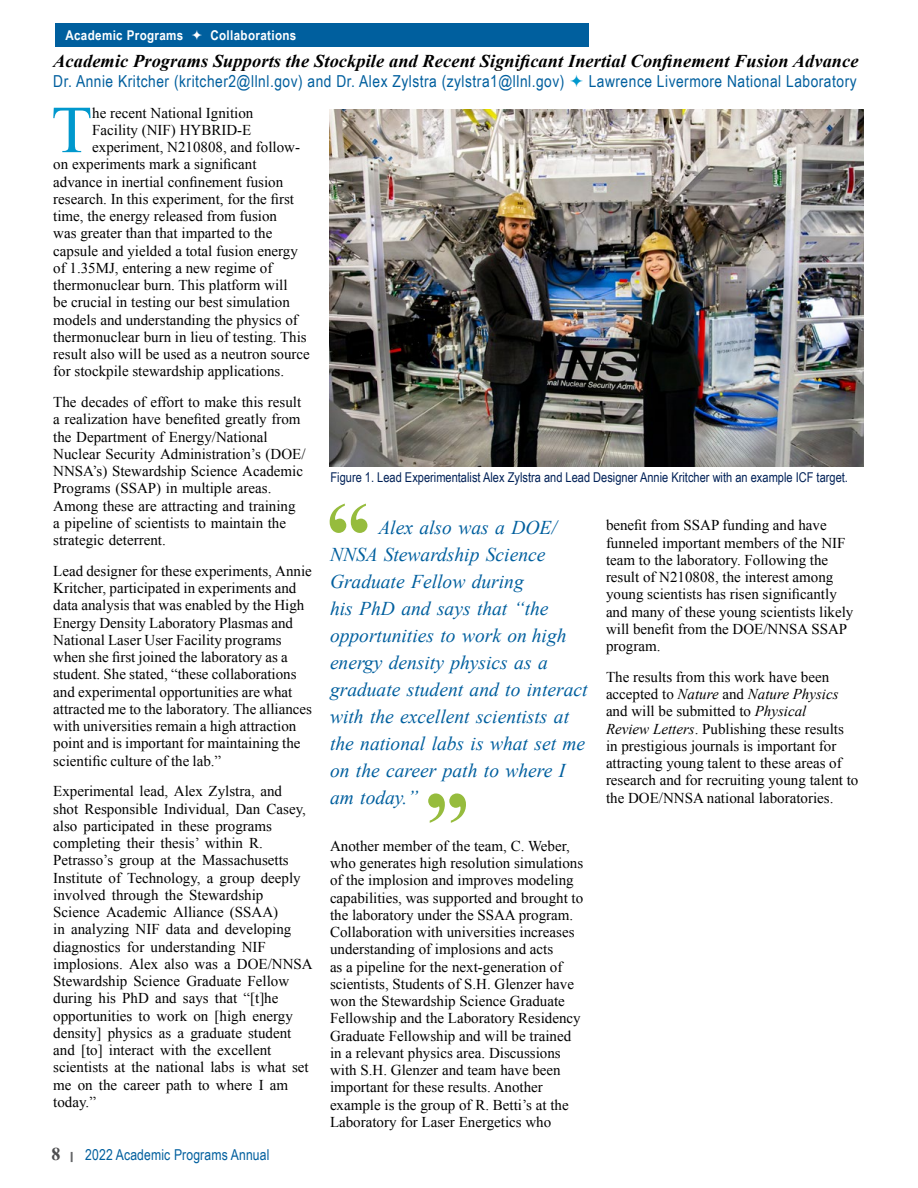
<style>
.page{position:relative;width:918px;height:1188px;background:#fff}
.page>*{position:absolute;margin:0;border:0;box-sizing:border-box;transform-origin:0 0}
.t1{font:700 90px "Times New Roman";color:#96bc3d}
.t2{font:67.05px "Times New Roman";color:#0098cd}
.t3{font:italic 19.5px/27px "Times New Roman";color:#005f9e}
.t4{font:italic 700 18px "Times New Roman";letter-spacing:.005em;color:#000}
.t5{font:16.5px "Arial Narrow";letter-spacing:.03em;color:#005f9e}
.t6{font:15px/17.2px "Times New Roman";color:#000}
.t7{font:15px "Arial Narrow";letter-spacing:.01em;color:#005f9e}
.t8{font:13.5px "Arial Narrow";color:#002157}
.t9{font:700 13.5px "Arial Narrow";letter-spacing:.025em;color:#fff;scale:1.05 1}
.s1{font-style:italic}
.s2{font-family:"Times New Roman";font-weight:700;font-size:18px;color:#4d4d4f}
.s3{font-family:"Franklin Gothic";font-weight:600;font-stretch:condensed;font-size:12px;color:#636466}
</style>
<div class="page">
<div style="left:55px;top:24px;width:534px;height:23px;background:#005f9e"></div>
<img style="left:329px;top:109px;width:535px;height:357px">
<p class="t9" style="left:65px;top:25px;width:114px">Academic Programs</p>
<p class="t9" style="left:210px;top:25px;width:83px">Collaborations</p>
<p class="t4" style="left:53px;top:48px;width:807px">Academic Programs Supports the Stockpile and Recent Significant Inertial Confinement Fusion Advance</p>
<p class="t5" style="left:53px;top:69px;width:513px">Dr. Annie Kritcher (kritcher2@llnl.gov) and Dr. Alex Zylstra (zylstra1@llnl.gov)</p>
<p class="t5" style="left:589px;top:69px;width:269px">Lawrence Livermore National Laboratory</p>
<h2 class="t2" style="left:51px;top:85px;width:43px">T</h2>
<p class="t6" style="left:92px;top:104px;width:163px">he recent National Ignition</p>
<p class="t6" style="left:92px;top:121px;width:161px">Facility (NIF) HYBRID-E</p>
<p class="t6" style="left:92px;top:138px;width:209px">experiment, N210808, and follow-</p>
<p class="t6" style="left:53px;top:156px;width:205px">on experiments mark a significant</p>
<p class="t6" style="left:53px;top:173px;width:231px">advance in inertial confinement fusion</p>
<p class="t6" style="left:53px;top:190px;width:242px">research. In this experiment, for the first</p>
<p class="t6" style="left:53px;top:207px;width:225px">time, the energy released from fusion</p>
<p class="t6" style="left:53px;top:225px;width:221px">was greater than that imparted to the</p>
<p class="t6" style="left:53px;top:242px;width:246px">capsule and yielded a total fusion energy</p>
<p class="t6" style="left:53px;top:259px;width:221px">of 1.35MJ, entering a new regime of</p>
<p class="t6" style="left:53px;top:276px;width:236px">thermonuclear burn. This platform will</p>
<p class="t6" style="left:53px;top:294px;width:238px">be crucial in testing our best simulation</p>
<p class="t6" style="left:53px;top:311px;width:246px">models and understanding the physics of</p>
<p class="t6" style="left:53px;top:328px;width:255px">thermonuclear burn in lieu of testing. This</p>
<p class="t6" style="left:53px;top:345px;width:258px">result also will be used as a neutron source</p>
<p class="t6" style="left:53px;top:363px;width:232px">for stockpile stewardship applications.</p>
<p class="t6" style="left:53px;top:393px;width:254px">The decades of effort to make this result a realization have benefited greatly from the Department of Energy/National Nuclear Security Administration’s (DOE/ NNSA’s) Stewardship Science Academic Programs (SSAP) in multiple areas.<br>Among these are attracting and training a pipeline of scientists to maintain the strategic deterrent.</p>
<p class="t6" style="left:53px;top:562px;width:260px">Lead designer for these experiments, Annie Kritcher, participated in experiments and data analysis that was enabled by the High Energy Density Laboratory Plasmas and National Laser User Facility programs when she first joined the laboratory as a student. She stated, “these collaborations and experimental opportunities are what attracted me to the laboratory. The alliances with universities remain a high attraction point and is important for maintaining the scientific culture of the lab.”</p>
<p class="t6" style="left:53px;top:783px;width:261px">Experimental lead, Alex Zylstra, and<br>shot Responsible Individual, Dan Casey, also participated in these programs completing their thesis’ within R.<br>Petrasso’s group at the Massachusetts Institute of Technology, a group deeply involved through the Stewardship Science Academic Alliance (SSAA)<br>in analyzing NIF data and developing diagnostics for understanding NIF implosions. Alex also was a DOE/NNSA Stewardship Science Graduate Fellow during his PhD and says that “[t]he opportunities to work on [high energy density] physics as a graduate student and [to] interact with the excellent scientists at the national labs is what set me on the career path to where I am today.”</p>
<p class="t8" style="left:331px;top:468px;width:519px">Figure 1. Lead Experimentalist Alex Zylstra and Lead Designer Annie Kritcher with an example ICF target.</p>
<p class="t3" style="left:330px;top:513px;width:259px;text-indent:48px">Alex also was a DOE/<br>NNSA Stewardship Science<br>Graduate Fellow during<br>his PhD and says that “the opportunities to work on high energy density physics as a graduate student and to interact with the excellent scientists at the national labs is what set me on the career path to where I am today.”</p>
<h1 class="t1" style="left:326px;top:472px;width:46px">“</h1>
<p class="t6" style="left:606px;top:517px;width:249px">benefit from SSAP funding and have funneled important members of the NIF team to the laboratory. Following the result of N210808, the interest among young scientists has risen significantly and many of these young scientists likely will benefit from the DOE/NNSA SSAP program.</p>
<p class="t6" style="left:606px;top:668px;width:254px">The results from this work have been accepted to <span class="s1">Nature</span> and <span class="s1">Nature Physics </span>and will be submitted to <span class="s1">Physical<br>Review Letters</span>. Publishing these results in prestigious journals is important for attracting young talent to these areas of research and for recruiting young talent to the DOE/NNSA national laboratories.</p>
<h1 class="t1" style="left:425px;top:762px;width:46px">”</h1>
<p class="t6" style="left:330px;top:837px;width:255px">Another member of the team, C. Weber, who generates high resolution simulations of the implosion and improves modeling capabilities, was supported and brought to the laboratory under the SSAA program.<br>Collaboration with universities increases understanding of implosions and acts<br>as a pipeline for the next-generation of scientists, Students of S.H. Glenzer have won the Stewardship Science Graduate Fellowship and the Laboratory Residency Graduate Fellowship and will be trained in a relevant physics area. Discussions with S.H. Glenzer and team have been important for these results. Another example is the group of R. Betti’s at the Laboratory for Laser Energetics who</p>
<p class="t7" style="left:52px;top:1144px;width:219px"><span class="s2">8</span> <span class="s3">|</span> 2022 Academic Programs Annual</p>
</div>
